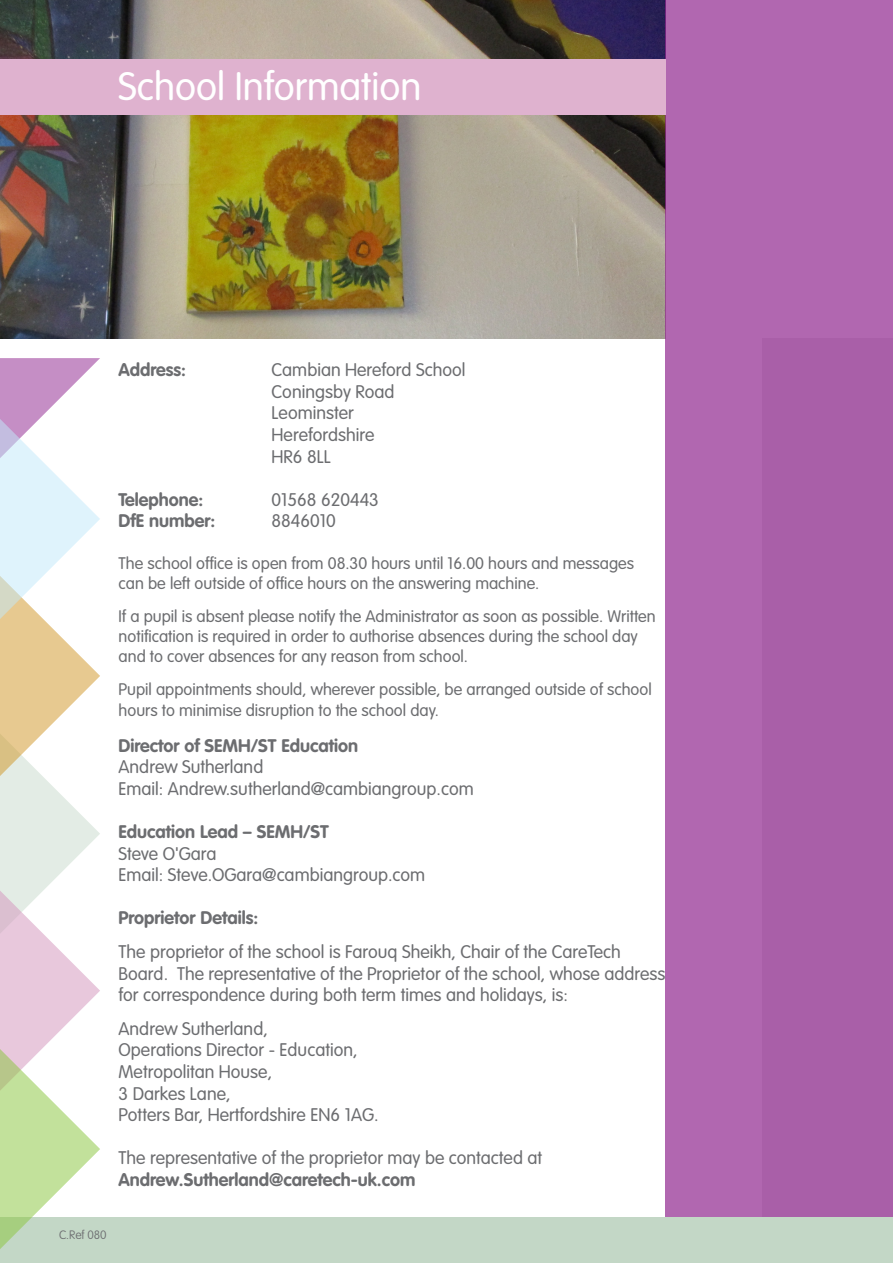
<style>
.page{position:relative;width:893px;height:1263px;background:#fff}
.page>*{position:absolute;margin:0;border:0;box-sizing:border-box;transform-origin:0 0}
.t1{font:300 39px "VAG Rounded Std";color:#fff}
.t2{font:300 18px/21.6px "VAG Rounded Std";color:#6c6d70}
.t3{font:700 18px "VAG Rounded Std";color:#6c6d70}
.t4{font:300 16.5px/19.8px "VAG Rounded Std";color:#6c6d70}
.t5{font:100 12px "VAG Rounded Std";color:#6c6d70}
</style>
<div class="page">
<img style="left:0;top:0;width:665px;height:338px">
<div style="left:0;top:1217px;width:893px;height:46px;background:#c3d7c6"></div>
<div style="left:665px;top:0;width:228px;height:1217px;background:#b167b0"></div>
<div style="left:0;top:60px;width:665px;height:55px;background:#dfb2cf"></div>
<svg style="left:0;top:358px;width:100px;height:891px"></svg>
<p class="t1" style="left:118px;top:64px;width:305px">School Information</p>
<p class="t3" style="left:119px;top:359px;width:69px">Address:</p>
<p class="t2" style="left:272px;top:360px;width:195px">Cambian Hereford School</p>
<p class="t2" style="left:272px;top:381px;width:124px">Coningsby Road</p>
<p class="t2" style="left:272px;top:403px;width:84px">Leominster</p>
<p class="t2" style="left:272px;top:425px;width:104px">Herefordshire</p>
<p class="t2" style="left:272px;top:446px;width:61px">HR6 8LL</p>
<p class="t3" style="left:119px;top:489px;width:86px">Telephone:</p>
<p class="t2" style="left:272px;top:489px;width:109px">01568 620443</p>
<p class="t3" style="left:119px;top:510px;width:98px">DfE number:</p>
<p class="t2" style="left:272px;top:511px;width:66px">8846010</p>
<p class="t4" style="left:119px;top:554px;width:517px">The school office is open from 08.30 hours until 16.00 hours and messages</p>
<p class="t4" style="left:119px;top:573px;width:422px">can be left outside of office hours on the answering machine.</p>
<p class="t4" style="left:119px;top:607px;width:539px">If a pupil is absent please notify the Administrator as soon as possible. Written notification is required in order to authorise absences during the school day and to cover absences for any reason from school.</p>
<p class="t4" style="left:119px;top:679px;width:535px;line-height:21.6px">Pupil appointments should, wherever possible, be arranged outside of school hours to minimise disruption to the school day.</p>
<p class="t3" style="left:119px;top:735px;width:241px">Director of SEMH/ST Education</p>
<p class="t2" style="left:119px;top:757px;width:146px">Andrew Sutherland</p>
<p class="t2" style="left:119px;top:778px;width:357px">Email: Andrew.sutherland@cambiangroup.com</p>
<p class="t3" style="left:119px;top:821px;width:212px">Education Lead – SEMH/ST</p>
<p class="t2" style="left:119px;top:843px;width:99px">Steve O'Gara</p>
<p class="t2" style="left:119px;top:865px;width:308px">Email: Steve.OGara@cambiangroup.com</p>
<p class="t3" style="left:119px;top:907px;width:141px">Proprietor Details:</p>
<p class="t2" style="left:119px;top:941px;width:548px">The proprietor of the school is Farouq Sheikh, Chair of the CareTech<br>Board. The representative of the Proprietor of the school, whose address for correspondence during both term times and holidays, is:</p>
<p class="t2" style="left:119px;top:1018px;width:151px">Andrew Sutherland,</p>
<p class="t2" style="left:119px;top:1040px;width:240px">Operations Director - Education,</p>
<p class="t2" style="left:119px;top:1061px;width:155px">Metropolitan House,</p>
<p class="t2" style="left:119px;top:1083px;width:113px">3 Darkes Lane,</p>
<p class="t2" style="left:119px;top:1105px;width:261px">Potters Bar, Hertfordshire EN6 1AG.</p>
<p class="t2" style="left:119px;top:1148px;width:425px">The representative of the proprietor may be contacted at</p>
<p class="t3" style="left:119px;top:1169px;width:298px">Andrew.Sutherland@caretech-uk.com</p>
<p class="t5" style="left:59px;top:1227px;width:49px">C.Ref 080</p>
</div>
